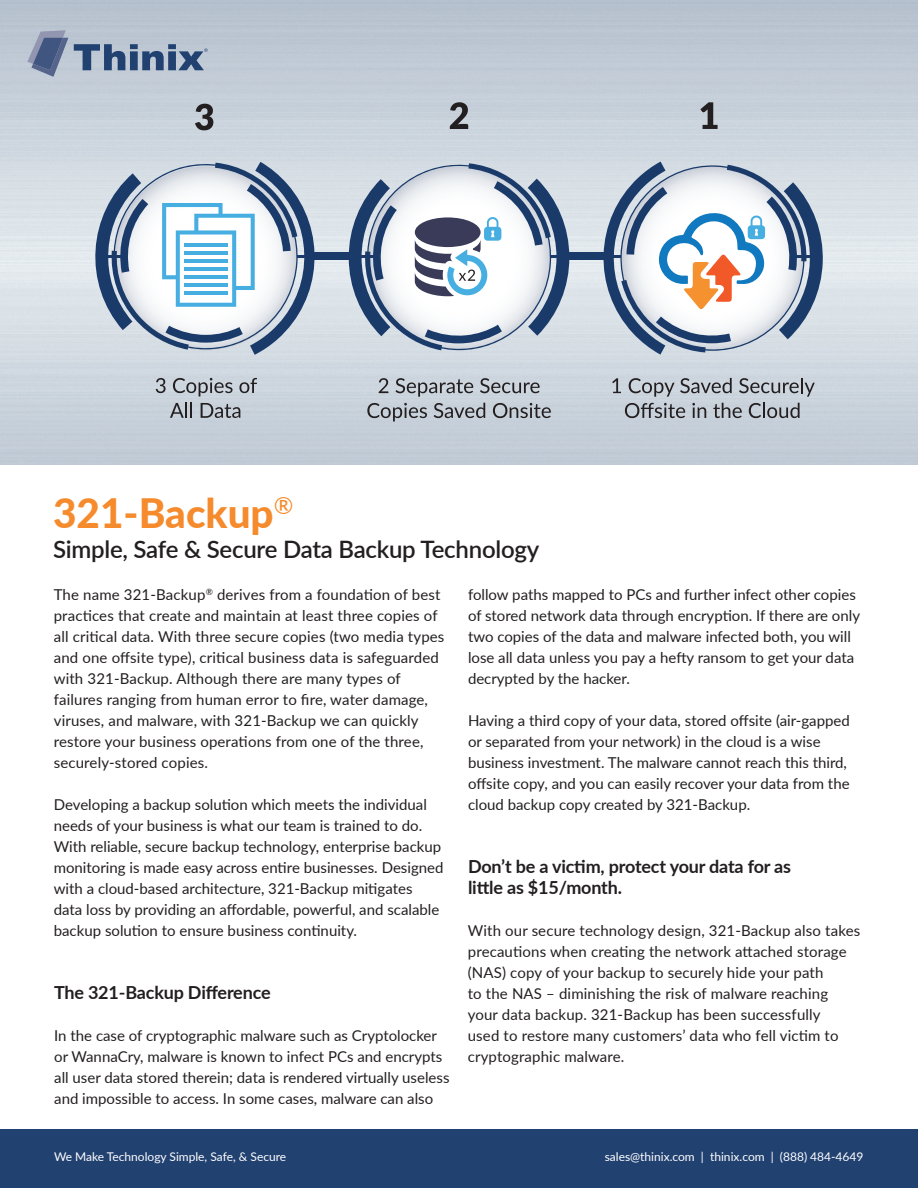
<style>
.page{position:relative;width:918px;height:1188px;background:#fff}
.page>*{position:absolute;margin:0;border:0;box-sizing:border-box;transform-origin:0 0}
.t1{font:800 40.5px "Lato";color:#f58b2c}
.t2{font:600 24px "Lato";letter-spacing:-.01em;color:#231f20}
.t3{font:700 18px/21px "Lato";letter-spacing:-.01em;color:#231f20}
.t4{font:15px/21px "Lato";color:#231f20}
.t5{font:12px "Lato";color:#fff}
.t6{font:700 2.4px "Arial";color:#214171}
</style>
<div class="page">
<img style="left:0;top:0;width:918px;height:464px">
<svg style="left:700px;top:102px;width:18px;height:27px"></svg>
<svg style="left:450px;top:102px;width:18px;height:27px"></svg>
<svg style="left:195px;top:104px;width:18px;height:26px"></svg>
<svg style="left:612px;top:378px;width:9px;height:15px"></svg>
<svg style="left:629px;top:378px;width:103px;height:19px;background:#a6acb3"></svg>
<svg style="left:739px;top:378px;width:76px;height:19px"></svg>
<svg style="left:625px;top:403px;width:60px;height:15px"></svg>
<svg style="left:692px;top:403px;width:14px;height:15px"></svg>
<svg style="left:713px;top:403px;width:29px;height:15px"></svg>
<svg style="left:749px;top:403px;width:51px;height:15px"></svg>
<svg style="left:379px;top:378px;width:9px;height:15px"></svg>
<svg style="left:396px;top:378px;width:77px;height:19px"></svg>
<svg style="left:480px;top:378px;width:60px;height:15px"></svg>
<svg style="left:367px;top:403px;width:60px;height:19px"></svg>
<svg style="left:434px;top:403px;width:51px;height:15px"></svg>
<svg style="left:493px;top:403px;width:58px;height:15px"></svg>
<svg style="left:156px;top:378px;width:10px;height:15px"></svg>
<svg style="left:173px;top:378px;width:60px;height:19px"></svg>
<svg style="left:239px;top:378px;width:18px;height:15px"></svg>
<svg style="left:170px;top:403px;width:22px;height:15px"></svg>
<svg style="left:201px;top:403px;width:39px;height:15px"></svg>
<div style="left:563px;top:253px;width:41px;height:7px;background:#1a3a6a"></div>
<div style="left:314px;top:253px;width:41px;height:7px;background:#1a3a6a"></div>
<svg style="left:83px;top:162px;width:244px;height:199px"></svg>
<svg style="left:592px;top:162px;width:232px;height:199px"></svg>
<svg style="left:349px;top:154px;width:220px;height:207px"></svg>
<svg style="left:27px;top:30px;width:41px;height:47px;background:#828faa"></svg>
<svg style="left:74px;top:44px;width:134px;height:26px;background:#7287a4"></svg>
<div style="left:0;top:1130px;width:918px;height:58px;background:#214171"></div>
<p class="t6" style="left:205px;top:49px;width:3px">R</p>
<p class="t1" style="left:53px;top:483px;width:242px">321-Backup<sup>®</sup></p>
<p class="t2" style="left:53px;top:532px;width:488px">Simple, Safe &amp; Secure Data Backup Technology</p>
<p class="t4" style="left:54px;top:583px;width:392px">The name 321-Backup<sup>®</sup> derives from a foundation of best practices that create and maintain at least three copies of all critical data. With three secure copies (two media types and one offsite type), critical business data is safeguarded with 321-Backup. Although there are many types of failures ranging from human error to fire, water damage, viruses, and malware, with 321-Backup we can quickly restore your business operations from one of the three, securely-stored copies.</p>
<p class="t4" style="left:54px;top:793px;width:391px">Developing a backup solution which meets the individual needs of your business is what our team is trained to do.<br>With reliable, secure backup technology, enterprise backup monitoring is made easy across entire businesses. Designed with a cloud-based architecture, 321-Backup mitigates data loss by providing an affordable, powerful, and scalable backup solution to ensure business continuity.</p>
<p class="t3" style="left:54px;top:981px;width:218px">The 321-Backup Difference</p>
<p class="t4" style="left:54px;top:1024px;width:397px">In the case of cryptographic malware such as Cryptolocker or WannaCry, malware is known to infect PCs and encrypts all user data stored therein; data is rendered virtually useless and impossible to access. In some cases, malware can also</p>
<p class="t4" style="left:468px;top:583px;width:394px">follow paths mapped to PCs and further infect other copies of stored network data through encryption. If there are only two copies of the data and malware infected both, you will lose all data unless you pay a hefty ransom to get your data decrypted by the hacker.</p>
<p class="t4" style="left:468px;top:709px;width:383px">Having a third copy of your data, stored offsite (air-gapped or separated from your network) in the cloud is a wise business investment. The malware cannot reach this third, offsite copy, and you can easily recover your data from the cloud backup copy created by 321-Backup.</p>
<p class="t3" style="left:468px;top:855px;width:325px">Don’t be a victim, protect your data for as little as $15/month.</p>
<p class="t4" style="left:468px;top:919px;width:394px">With our secure technology design, 321-Backup also takes precautions when creating the network attached storage (NAS) copy of your backup to securely hide your path<br>to the NAS – diminishing the risk of malware reaching your data backup. 321-Backup has been successfully<br>used to restore many customers’ data who fell victim to cryptographic malware.</p>
<p class="t5" style="left:54px;top:1148px;width:234px">We Make Technology Simple, Safe, &amp; Secure</p>
<p class="t5" style="left:605px;top:1148px;width:260px">sales@thinix.com | thinix.com | (888) 484-4649</p>
</div>
